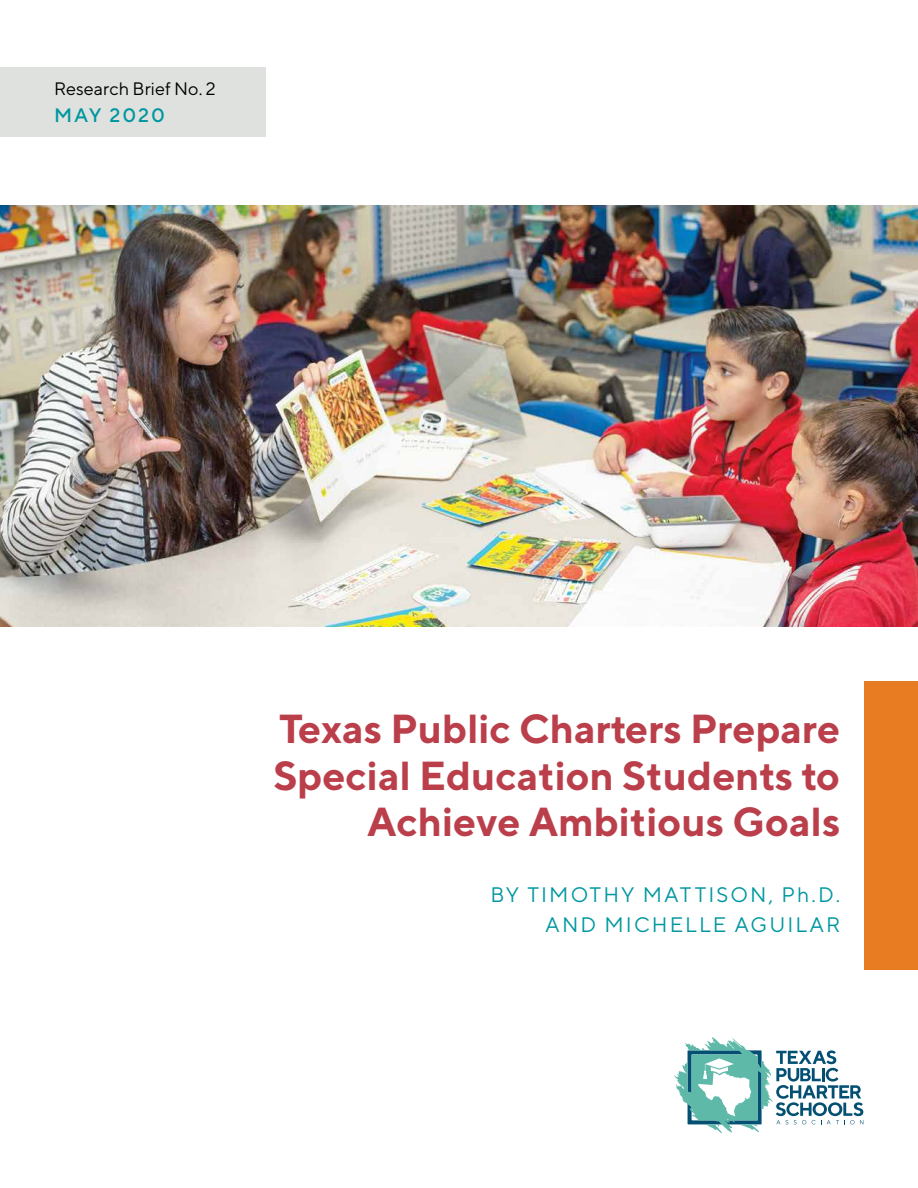
<style>
.page{position:relative;width:918px;height:1188px;background:#fff}
.page>*{position:absolute;margin:0;border:0;box-sizing:border-box;transform-origin:0 0}
.t1{font:700 40.5px/46.5px "TT Norms";color:#ba3f4b;text-align:right}
.t2{font:21px/30px "TT Norms";letter-spacing:.1em;color:#0097a0;text-align:right}
.t3{font:500 19.5px "TT Norms";letter-spacing:.1em;color:#0097a0}
.t4{font:18px "TT Norms";color:#000}
</style>
<div class="page">
<svg style="left:674px;top:1037px;width:189px;height:96px"></svg>
<img style="left:0;top:205px;width:918px;height:421px">
<div style="left:864px;top:681px;width:54px;height:289px;background:#e77c22"></div>
<div style="left:0;top:67px;width:266px;height:69px;background:#dfe1df"></div>
<p class="t4" style="left:54px;top:77px;width:163px">Research Brief No. 2</p>
<p class="t3" style="left:54px;top:103px;width:112px">MAY 2020</p>
<p class="t1" style="left:273px;top:705px;width:569px">Texas Public Charters Prepare<br>Special Education Students to<br>Achieve Ambitious Goals</p>
<p class="t2" style="left:491px;top:879px;width:351px">BY TIMOTHY MATTISON, Ph.D.<br>AND MICHELLE AGUILAR</p>
</div>
